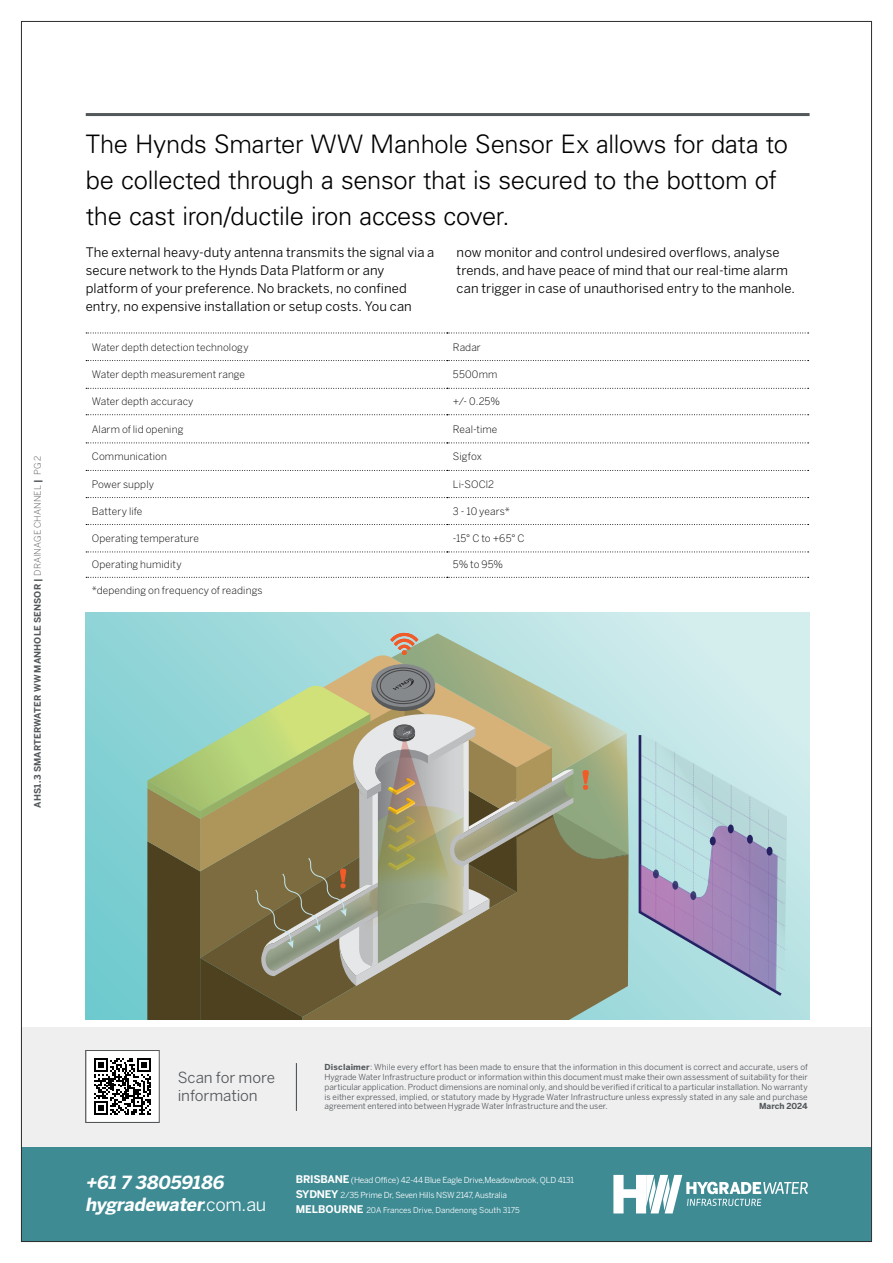
<style>
.page{position:relative;width:893px;height:1263px;background:#fff}
.page>*{position:absolute;margin:0;border:0;box-sizing:border-box;transform-origin:0 0}
.t1{font:300 25.5px/36px "Univers LT Std";letter-spacing:-.01em;color:#000}
.t2{font:italic 700 18px/22.5px "Benton Sans";color:#fff}
.t3{font:15.15px/18.3px "Benton Sans";letter-spacing:-.005em;color:#52575a}
.t4{font:13.05px/18.1px "Benton Sans";letter-spacing:.005em;color:#000}
.t5{font:300 10.2px "Benton Sans";letter-spacing:.01em;color:#000}
.t6{font:700 9px "Benton Sans";letter-spacing:.01em;color:#52575a}
.t7{font:8.25px/9.8px "Benton Sans";color:#52575a;text-align:justify}
.t8{font:8.25px/15.1px "Benton Sans";letter-spacing:-.02em;color:#fff}
.t9{font:700 8.25px "Benton Sans";color:#52575a}
.t10{font:7.95px "Benton Sans";color:#fff}
.s1{font-weight:300}
.s2{font-weight:700}
.s3{font-weight:400;font-style:normal}
.s4{font-weight:700;font-size:10.5px}
</style>
<div class="page">
<div style="left:22px;top:1027px;width:849px;height:120px;background:#efeff0"></div>
<div style="left:22px;top:1147px;width:849px;height:94px;background:#3e8b94"></div>
<hr style="left:296px;top:1063px;width:1px;height:48px;background:#52575a">
<svg style="left:613px;top:1175px;width:195px;height:38px"></svg>
<div style="left:86px;top:1050px;width:73px;height:72px;background:#fff"></div>
<svg style="left:94px;top:1058px;width:57px;height:57px"></svg>
<hr style="left:86px;top:113px;width:724px;height:3px;background:#52575a">
<svg style="left:86px;top:333px;width:723px;height:1px"></svg>
<svg style="left:86px;top:360px;width:723px;height:1px"></svg>
<svg style="left:86px;top:388px;width:723px;height:1px"></svg>
<svg style="left:86px;top:414px;width:723px;height:1px"></svg>
<svg style="left:86px;top:442px;width:723px;height:1px"></svg>
<svg style="left:86px;top:470px;width:723px;height:1px"></svg>
<svg style="left:86px;top:497px;width:723px;height:1px"></svg>
<svg style="left:86px;top:524px;width:723px;height:1px"></svg>
<svg style="left:86px;top:552px;width:723px;height:1px"></svg>
<svg style="left:86px;top:577px;width:723px;height:1px"></svg>
<svg style="left:86px;top:612px;width:724px;height:408px;background:#aadddf"></svg>
<svg style="left:637px;top:732px;width:150px;height:266px;background:#aebfd1"></svg>
<svg style="left:653px;top:869px;width:6px;height:9px"></svg>
<svg style="left:672px;top:881px;width:6px;height:9px"></svg>
<svg style="left:690px;top:891px;width:6px;height:9px"></svg>
<div style="left:710px;top:836px;width:6px;height:9px;background:#262262;border-radius:50%"></div>
<div style="left:728px;top:824px;width:6px;height:9px;background:#262262;border-radius:50%"></div>
<div style="left:747px;top:835px;width:6px;height:9px;background:#262262;border-radius:50%"></div>
<div style="left:767px;top:847px;width:5px;height:9px;background:#262262;border-radius:50%"></div>
<svg style="left:147px;top:632px;width:482px;height:388px;background:#969977"></svg>
<p class="t6" style="left:32px;top:807px;width:354px;rotate:-90deg">AHS1.3 Smarterwater WW Manhole Sensor | <span class="s1">DRAINAGE CHANNEL</span> | <span class="s1">PG 2</span></p>
<h1 class="t1" style="left:86px;top:126px;width:704px">The Hynds Smarter WW Manhole Sensor Ex allows for data to be collected through a sensor that is secured to the bottom of the cast iron/ductile iron access cover.</h1>
<h3 class="t4" style="left:86px;top:243px;width:350px">The external heavy-duty antenna transmits the signal via a secure network to the Hynds Data Platform or any platform of your preference. No brackets, no confined entry, no expensive installation or setup costs. You can</h3>
<h3 class="t4" style="left:457px;top:243px;width:340px">now monitor and control undesired overflows, analyse trends, and have peace of mind that our real-time alarm can trigger in case of unauthorised entry to the manhole.</h3>
<p class="t5" style="left:92px;top:341px;width:158px">Water depth detection technology</p>
<p class="t5" style="left:453px;top:341px;width:30px">Radar</p>
<p class="t5" style="left:92px;top:368px;width:155px">Water depth measurement range</p>
<p class="t5" style="left:453px;top:368px;width:46px">5500mm</p>
<p class="t5" style="left:92px;top:396px;width:103px">Water depth accuracy</p>
<p class="t5" style="left:453px;top:396px;width:49px">+/- 0.25%</p>
<p class="t5" style="left:92px;top:423px;width:93px">Alarm of lid opening</p>
<p class="t5" style="left:453px;top:423px;width:46px">Real-time</p>
<p class="t5" style="left:92px;top:451px;width:77px">Communication</p>
<p class="t5" style="left:453px;top:451px;width:30px">Sigfox</p>
<p class="t5" style="left:92px;top:478px;width:64px">Power supply</p>
<p class="t5" style="left:453px;top:478px;width:43px">Li-SOCl2</p>
<p class="t5" style="left:92px;top:505px;width:52px">Battery life</p>
<p class="t5" style="left:453px;top:505px;width:59px">3 - 10 years*</p>
<p class="t5" style="left:92px;top:532px;width:109px">Operating temperature</p>
<p class="t5" style="left:453px;top:532px;width:73px">-15° C to +65° C</p>
<p class="t5" style="left:92px;top:559px;width:91px">Operating humidity</p>
<p class="t5" style="left:453px;top:559px;width:52px">5% to 95%</p>
<p class="t5" style="left:92px;top:584px;width:172px">*depending on frequency of readings</p>
<h3 class="t3" style="left:178px;top:1068px;width:99px">Scan for more information</h3>
<p class="t7" style="left:325px;top:1062px;width:485px"><span class="s2">Disclaimer</span>: While every effort has been made to ensure that the information in this document is correct and accurate, users of Hygrade Water Infrastructure product or information within this document must make their own assessment of suitability for their particular application. Product dimensions are nominal only, and should be verified if critical to a particular installation. No warranty is either expressed, implied, or statutory made by Hygrade Water Infrastructure unless expressly stated in any sale and purchase agreement entered into between Hygrade Water Infrastructure and the user.</p>
<p class="t9" style="left:759px;top:1101px;width:50px">March 2024</p>
<h2 class="t2" style="left:85px;top:1171px;width:183px">+61 7 38059186 hygradewater<span class="s3">. c o m . a u</span></h2>
<p class="t8" style="left:296px;top:1172px;width:280px"><span class="s4">BRISBANE</span> (Head Office) 42-44 Blue Eagle Drive,Meadowbrook, QLD 4131<br><span class="s4">SYDNEY</span> 2/35 Prime Dr, Seven Hills NSW 2147, Australia</p>
<p class="t10" style="left:296px;top:1205px;width:225px"><span class="s4">MELBOURNE</span> 20A Frances Drive, Dandenong South 3175</p>
</div>
